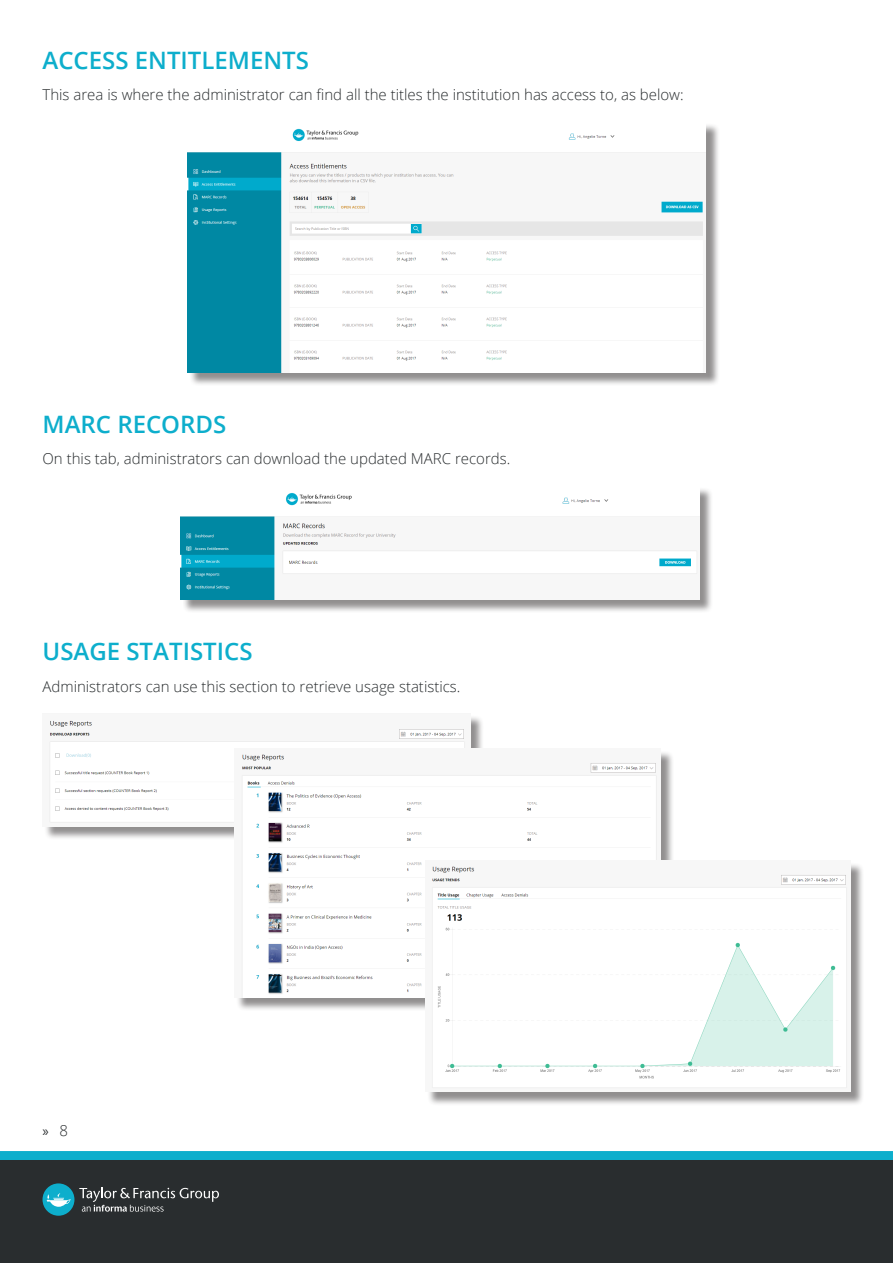
<style>
.page{position:relative;width:893px;height:1263px;background:#fff}
.page>*{position:absolute;margin:0;border:0;box-sizing:border-box;transform-origin:0 0}
.heading{font:600 24px "Open Sans";color:#0daecc}
.text{font:300 15px "Open Sans";color:#292d2f}
.t1{font:15px "Myriad Pro";color:#292d2f}
.s1{font-family:"Open Sans";font-weight:300}
</style>
<div class="page">
<div style="left:0;top:1151px;width:893px;height:9px;background:#0daecc"></div>
<div style="left:0;top:1160px;width:893px;height:103px;background:#292d2f"></div>
<div style="left:43px;top:1183px;width:31px;height:33px;background:#0daecc;border-radius:50%"></div>
<svg style="left:46px;top:1193px;width:25px;height:14px"></svg>
<svg style="left:79px;top:1187px;width:140px;height:24px"></svg>
<div style="left:45px;top:715px;width:439px;height:125px;background:#231f20;opacity:.5"></div>
<img style="left:45px;top:715px;width:425px;height:111px">
<div style="left:236px;top:751px;width:438px;height:260px;background:#231f20;opacity:.5"></div>
<img style="left:234px;top:749px;width:426px;height:248px">
<div style="left:427px;top:863px;width:437px;height:243px;background:#231f20;opacity:.5"></div>
<img style="left:425px;top:861px;width:425px;height:231px">
<div style="left:189px;top:123px;width:531px;height:263px;background:#231f20;opacity:.5"></div>
<img style="left:187px;top:123px;width:519px;height:249px">
<div style="left:183px;top:487px;width:530px;height:126px;background:#231f20;opacity:.5"></div>
<img style="left:181px;top:487px;width:518px;height:112px">
<p class="heading" style="left:43px;top:44px;width:268px">ACCESS ENTITLEMENTS</p>
<p class="text" style="left:43px;top:85px;width:643px">This area is where the administrator can find all the titles the institution has access to, as below:</p>
<p class="heading" style="left:43px;top:408px;width:185px">MARC RECORDS</p>
<p class="text" style="left:43px;top:448px;width:469px">On this tab, administrators can download the updated MARC records.</p>
<p class="heading" style="left:43px;top:635px;width:212px">USAGE STATISTICS</p>
<p class="text" style="left:43px;top:676px;width:419px">Administrators can use this section to retrieve usage statistics.</p>
<p class="t1" style="left:43px;top:1122px;width:27px">» <span class="s1">8</span></p>
</div>
